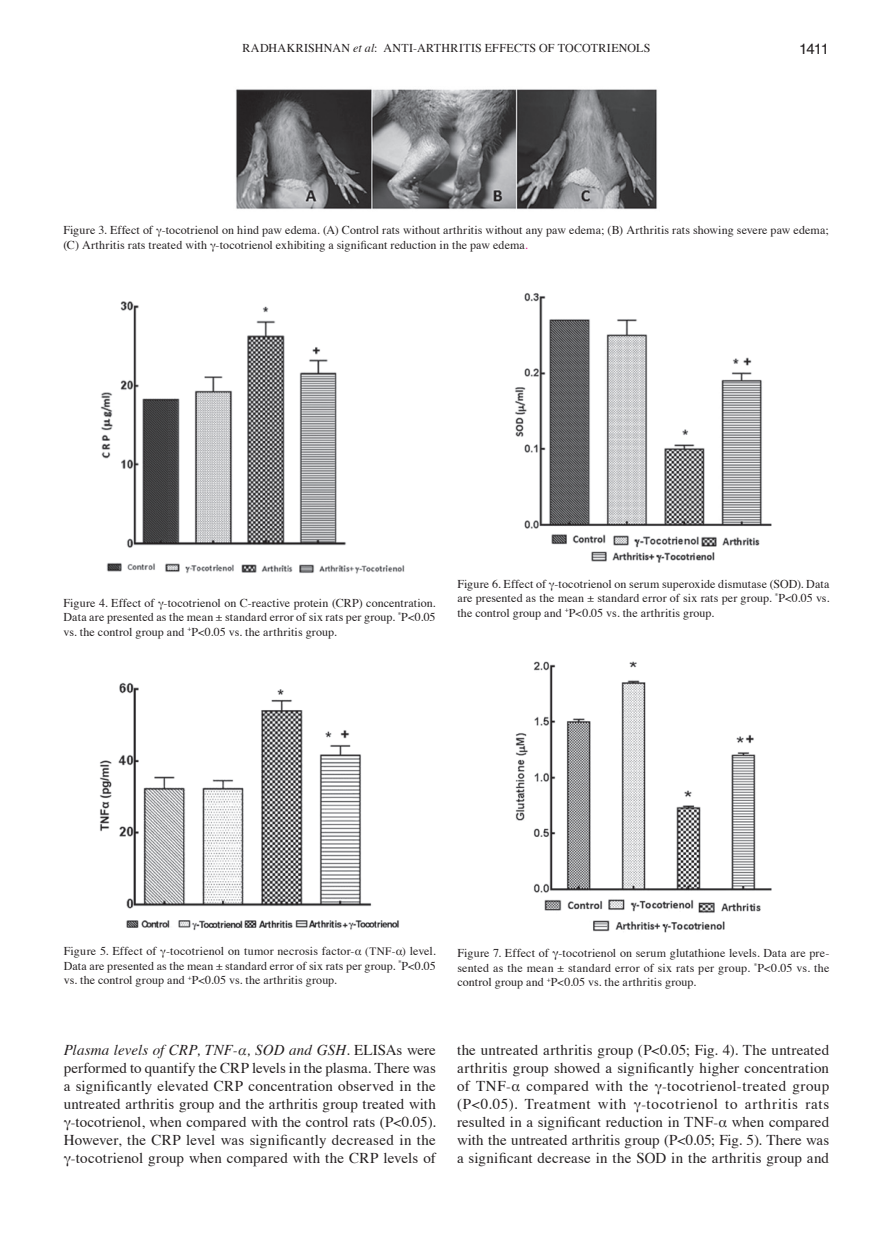
<style>
.page{position:relative;width:893px;height:1234px;background:#fff}
.page>*{position:absolute;margin:0;border:0;box-sizing:border-box;transform-origin:0 0}
.Body_with_subheading{font:15px/18px "Times";letter-spacing:.015em;color:#231f20;text-align:justify}
.t1{font:15px "Helvetica";color:#231f20}
.Figure_legend{font:12px/14.4px "Times";letter-spacing:.01em;color:#231f20;text-align:justify}
.s1{font-style:italic}
.s2{font-size:11.25px}
.s3{color:#ed028c}
.s4{font-style:italic;font-size:14.25px}
.s5{font-size:14.25px}
</style>
<div class="page">
<img style="left:236px;top:89px;width:421px;height:121px">
<img style="left:100px;top:301px;width:305px;height:273px">
<img style="left:100px;top:682px;width:299px;height:249px">
<img style="left:515px;top:293px;width:257px;height:270px">
<img style="left:515px;top:661px;width:257px;height:272px">
<p class="Figure_legend" style="left:243px;top:39px;width:409px">RADHAKRISHNAN <span class="s1">et al</span>: ANTI-ARTHRITIS EFFECTS OF TOCOTRIENOLS</p>
<p class="t1" style="left:799px;top:37px;width:31px">1411</p>
<p class="Figure_legend" style="left:63px;top:222px;width:767px">Figure 3. Effect of <span class="s2">γ</span>‑tocotrienol on hind paw edema. (A) Control rats without arthritis without any paw edema; (B) Arthritis rats showing severe paw edema; (C) Arthritis rats treated with <span class="s2">γ</span>‑tocotrienol exhibiting a significant reduction in the paw edema<span class="s3">.</span></p>
<p class="Figure_legend" style="left:64px;top:594px;width:374px">Figure 4. Effect of <span class="s2">γ</span>-tocotrienol on C‑reactive protein (CRP) concentration.<br>Data are presented as the mean ± standard error of six rats per group. <sup>*</sup>P&lt;0.05 vs. the control group and <sup>+</sup>P&lt;0.05 vs. the arthritis group.</p>
<p class="Figure_legend" style="left:457px;top:575px;width:374px">Figure 6. Effect of <span class="s2">γ</span>‑tocotrienol on serum superoxide dismutase (SOD). Data are presented as the mean ± standard error of six rats per group. <sup>*</sup>P&lt;0.05 vs. the control group and <sup>+</sup>P&lt;0.05 vs. the arthritis group.</p>
<p class="Figure_legend" style="left:64px;top:942px;width:374px">Figure 5. Effect of <span class="s2">γ</span>‑tocotrienol on tumor necrosis factor‑<span class="s2">α (TNF‑α)</span> level.<br>Data are presented as the mean ± standard error of six rats per group. <sup>*</sup>P&lt;0.05 vs. the control group and <sup>+</sup>P&lt;0.05 vs. the arthritis group.</p>
<p class="Figure_legend" style="left:457px;top:944px;width:374px">Figure 7. Effect of γ-tocotrienol on serum glutathione levels. Data are pre&shy;sented as the mean ± standard error of six rats per group. <sup>*</sup>P&lt;0.05 vs. the control group and <sup>+</sup>P&lt;0.05 vs. the arthritis group.</p>
<p class="Body_with_subheading" style="left:64px;top:1039px;width:374px"><span class="s1">Plasma levels of CRP, TNF‑</span><span class="s4">α</span><span class="s1">, SOD and GSH.</span> ELISAs were performed to quantify the CRP levels in the plasma. There was a significantly elevated CRP concentration observed in the untreated arthritis group and the arthritis group treated with <span class="s5">γ‑</span>tocotrienol, when compared with the control rats (P&lt;0.05).<br>However, the CRP level was significantly decreased in the <span class="s5">γ‑</span>tocotrienol group when compared with the CRP levels of</p>
<p class="Body_with_subheading" style="left:457px;top:1039px;width:374px">the untreated arthritis group (P&lt;0.05; Fig. 4). The untreated arthritis group showed a significantly higher concentration of TNF<span class="s5">‑α</span> compared with the <span class="s5">γ‑</span>tocotrienol‑treated group (P&lt;0.05). Treatment with <span class="s5">γ‑</span>tocotrienol to arthritis rats resulted in a significant reduction in TNF<span class="s5">‑α</span> when compared with the untreated arthritis group (P&lt;0.05; Fig. 5). There was a significant decrease in the SOD in the arthritis group and</p>
</div>
